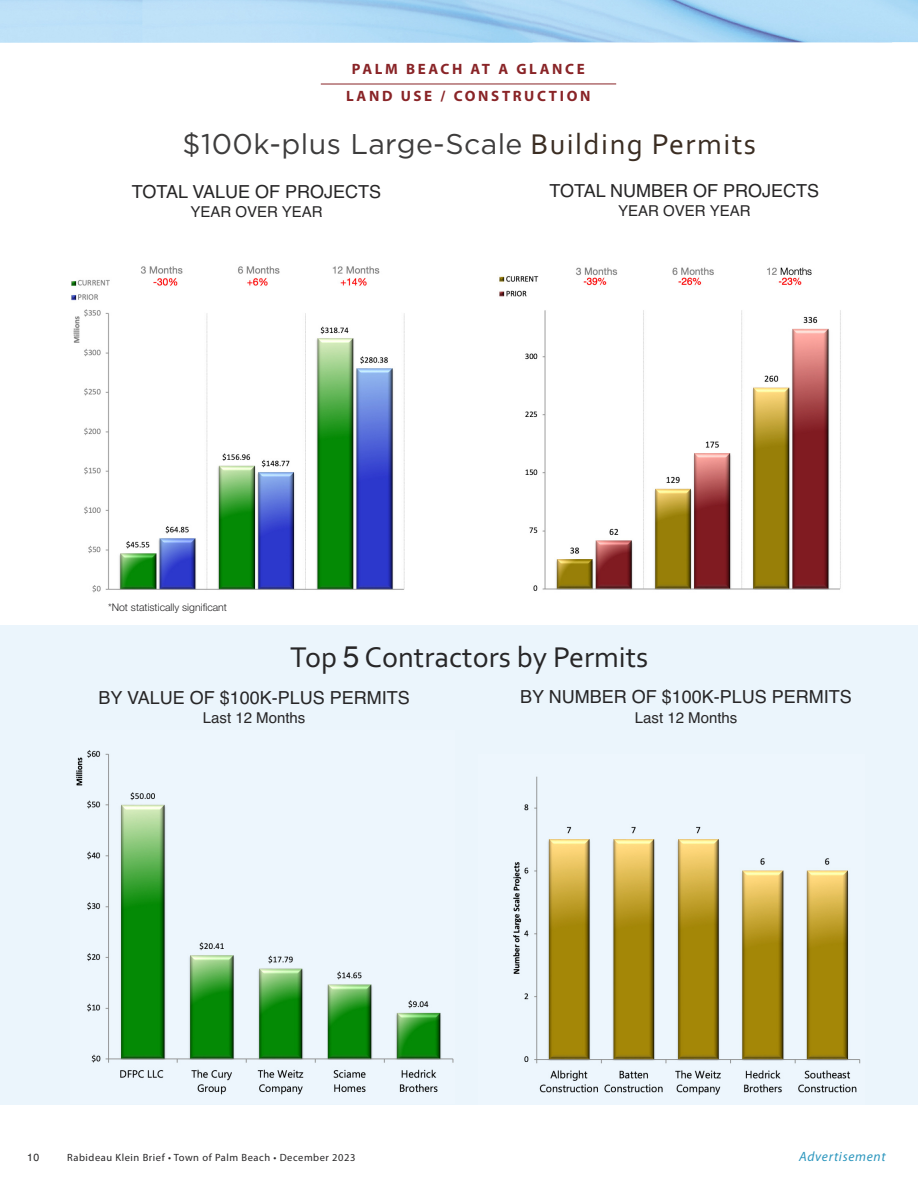
<style>
.page{position:relative;width:918px;height:1188px;background:#fff}
.page>*{position:absolute;margin:0;border:0;box-sizing:border-box;transform-origin:0 0}
.t1{font:30px "Corbel";color:#272627}
.t2{font:28.5px "Gotham";letter-spacing:.015em;color:#3d3c3c}
.t3{font:18px "Helvetica";color:#272627}
.t4{font:15px "Helvetica";color:#272627}
.t5{font:700 15px/27px "Myriad Pro";letter-spacing:.175em;color:#892427;text-align:center}
.t6{font:italic 13.5px "Myriad Pro";letter-spacing:.05em;color:#2d97be}
.t7{font:10.5px "Myriad Pro";letter-spacing:.05em;color:#272627}
.t8{font:300 10.5px "Helvetica Neue";color:#272627}
.t9{font:10.5px "Helvetica";color:#272627}
.s1{font-family:"Corbel";font-size:30px;color:#3b2d22}
.s2{font-family:"Helvetica"}
</style>
<div class="page">
<img style="left:0;top:0;width:918px;height:43px">
<div style="left:0;top:626px;width:918px;height:479px;background:#ebf5fc"></div>
<img style="left:513px;top:776px;width:348px;height:319px">
<img style="left:75px;top:750px;width:379px;height:345px">
<img style="left:71px;top:266px;width:334px;height:327px">
<img style="left:499px;top:267px;width:342px;height:324px">
<hr style="left:321px;top:84px;width:295px;height:1px;background:#892427">
<p class="t5" style="left:346px;top:57px;width:246px">PALM BEACH AT A GLANCE<br>LAND USE / CONSTRUCTION</p>
<h2 class="t2" style="left:183px;top:134px;width:575px">$100k-plus Large-Scale <span class="s1">Building Permits</span></h2>
<p class="t3" style="left:132px;top:181px;width:251px">TOTAL VALUE OF PROJECTS</p>
<p class="t4" style="left:190px;top:203px;width:134px">YEAR OVER YEAR</p>
<p class="t8" style="left:108px;top:599px;width:120px">*Not statistically significant</p>
<p class="t3" style="left:550px;top:180px;width:271px">TOTAL NUMBER OF PROJECTS</p>
<p class="t4" style="left:618px;top:202px;width:134px">YEAR OVER YEAR</p>
<h1 class="t1" style="left:290px;top:639px;width:360px">Top <span class="s2">5</span> Contractors by Permits</h1>
<p class="t3" style="left:520px;top:687px;width:333px">BY NUMBER OF $100K-PLUS PERMITS</p>
<p class="t4" style="left:635px;top:709px;width:104px">Last 12 Months</p>
<p class="t3" style="left:98px;top:687px;width:313px">BY VALUE OF $100K-PLUS PERMITS</p>
<p class="t4" style="left:203px;top:709px;width:104px">Last 12 Months</p>
<p class="t9" style="left:27px;top:1151px;width:14px">10</p>
<p class="t7" style="left:67px;top:1153px;width:290px">Rabideau Klein Brief • Town of Palm Beach • December 2023</p>
<p class="t6" style="left:799px;top:1151px;width:88px">Advertisement</p>
</div>
